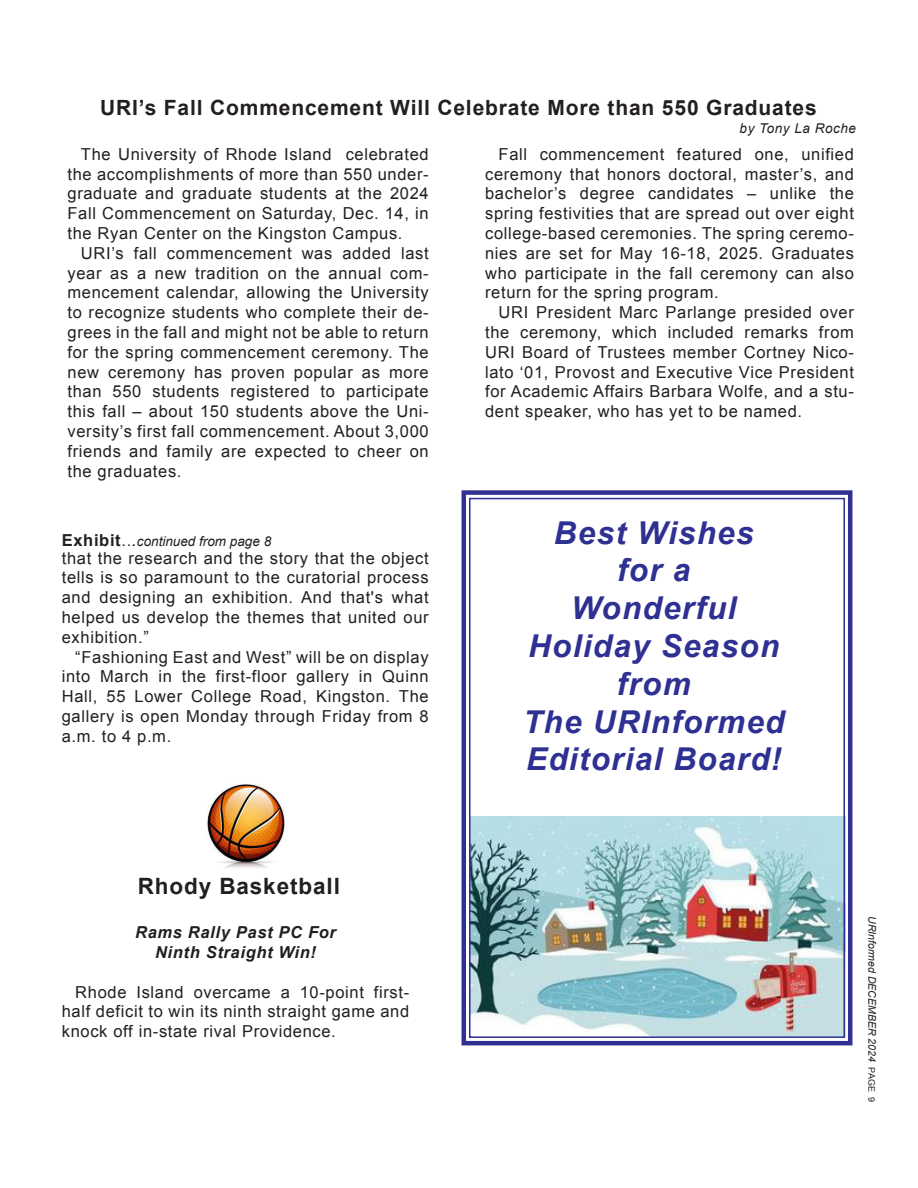
<style>
.page{position:relative;width:918px;height:1188px;background:#fff}
.page>*{position:absolute;margin:0;border:0;box-sizing:border-box;transform-origin:0 0}
.t1{font:italic 700 31.5px/37.8px "Arial";letter-spacing:.04em;color:#2e3092;text-align:center}
.t2{font:700 22.5px "Arial";letter-spacing:.04em;color:#231f20}
.t3{font:700 21px "Arial";letter-spacing:.04em;color:#231f20}
.t4{font:16.5px/19.8px "Arial";letter-spacing:.04em;color:#231f20;text-align:justify}
.t5{font:italic 700 16.5px "Arial";letter-spacing:.04em;color:#231f20}
.t6{font:italic 13.5px "Arial";color:#231f20}
.t7{font:italic 13.5px "Arial";letter-spacing:.04em;color:#231f20}
.t8{font:italic 10.5px "Arial";color:#231f20}
.s1{font-weight:700;font-style:normal;font-size:16.5px}
.s2{font-style:normal;font-size:16.5px}
.s3{font-size:18px}
.s4{font-style:normal;font-size:9px}
</style>
<div class="page">
<svg style="left:461px;top:490px;width:392px;height:556px"></svg>
<div style="left:469px;top:498px;width:376px;height:540px;border:2px solid #2e3092"></div>
<img style="left:206px;top:784px;width:79px;height:84px">
<p class="t3" style="left:100px;top:93px;width:718px">URI’s Fall Commencement Will Celebrate More than 550 Graduates</p>
<p class="t4" style="left:68px;top:144px;width:363px;text-indent:13px">The University of Rhode Island celebrated the accomplishments of more than 550 under&shy;graduate and graduate students at the 2024<br>Fall Commencement on Saturday, Dec. 14, in the Ryan Center on the Kingston Campus.</p>
<p class="t4" style="left:68px;top:243px;width:363px;text-indent:13px">URI’s fall commencement was added last year as a new tradition on the annual com&shy;mencement calendar, allowing the University to recognize students who complete their de&shy;grees in the fall and might not be able to return for the spring commencement ceremony. The new ceremony has proven popular as more than 550 students registered to participate this fall – about 150 students above the Uni&shy;versity’s first fall commencement. About 3,000 friends and family are expected to cheer on the graduates.</p>
<p class="t7" style="left:740px;top:119px;width:118px">by Tony La Roche</p>
<p class="t4" style="left:485px;top:144px;width:370px;text-indent:13px">Fall commencement featured one, unified ceremony that honors doctoral, master’s, and bachelor’s degree candidates – unlike the spring festivities that are spread out over eight college-based ceremonies. The spring ceremo&shy;nies are set for May 16-18, 2025. Graduates who participate in the fall ceremony can also return for the spring program.</p>
<p class="t4" style="left:485px;top:303px;width:370px;text-indent:13px">URI President Marc Parlange presided over the ceremony, which included remarks from URI Board of Trustees member Cortney Nico&shy;lato ‘01, Provost and Executive Vice President for Academic Affairs Barbara Wolfe, and a stu&shy;dent speaker, who has yet to be named.</p>
<p class="t6" style="left:62px;top:532px;width:211px"><span class="s1">Exhibit</span><span class="s2">..</span><span class="s3">.</span>continued from page 8</p>
<p class="t4" style="left:62px;top:548px;width:368px">that the research and the story that the object tells is so paramount to the curatorial process and designing an exhibition. And that's what helped us develop the themes that united our exhibition.”</p>
<p class="t4" style="left:62px;top:647px;width:368px;text-indent:13px">“Fashioning East and West” will be on display into March in the first-floor gallery in Quinn Hall, 55 Lower College Road, Kingston. The gallery is open Monday through Friday from 8 a.m. to 4 p.m.</p>
<p class="t1" style="left:554px;top:515px;width:201px">Best Wishes</p>
<p class="t1" style="left:571px;top:553px;width:167px">for a<br>Wonderful</p>
<p class="t1" style="left:528px;top:628px;width:252px">Holiday Season</p>
<p class="t1" style="left:617px;top:666px;width:75px">from</p>
<p class="t1" style="left:523px;top:704px;width:263px">The URInformed</p>
<p class="t1" style="left:526px;top:742px;width:257px">Editorial Board!</p>
<p class="t2" style="left:138px;top:872px;width:204px">Rhody Basketball</p>
<p class="t5" style="left:135px;top:922px;width:202px">Rams Rally Past PC For</p>
<p class="t5" style="left:155px;top:941px;width:163px">Ninth Straight Win!</p>
<p class="t4" style="left:62px;top:982px;width:349px;text-indent:13px">Rhode Island overcame a 10-point first&shy;half deficit to win its ninth straight game and knock off in-state rival Providence.</p>
<p class="t8" style="left:879px;top:916px;width:187px;rotate:90deg">URInformed DECEMBER 2024 <span class="s4">PAGE 9</span></p>
</div>
